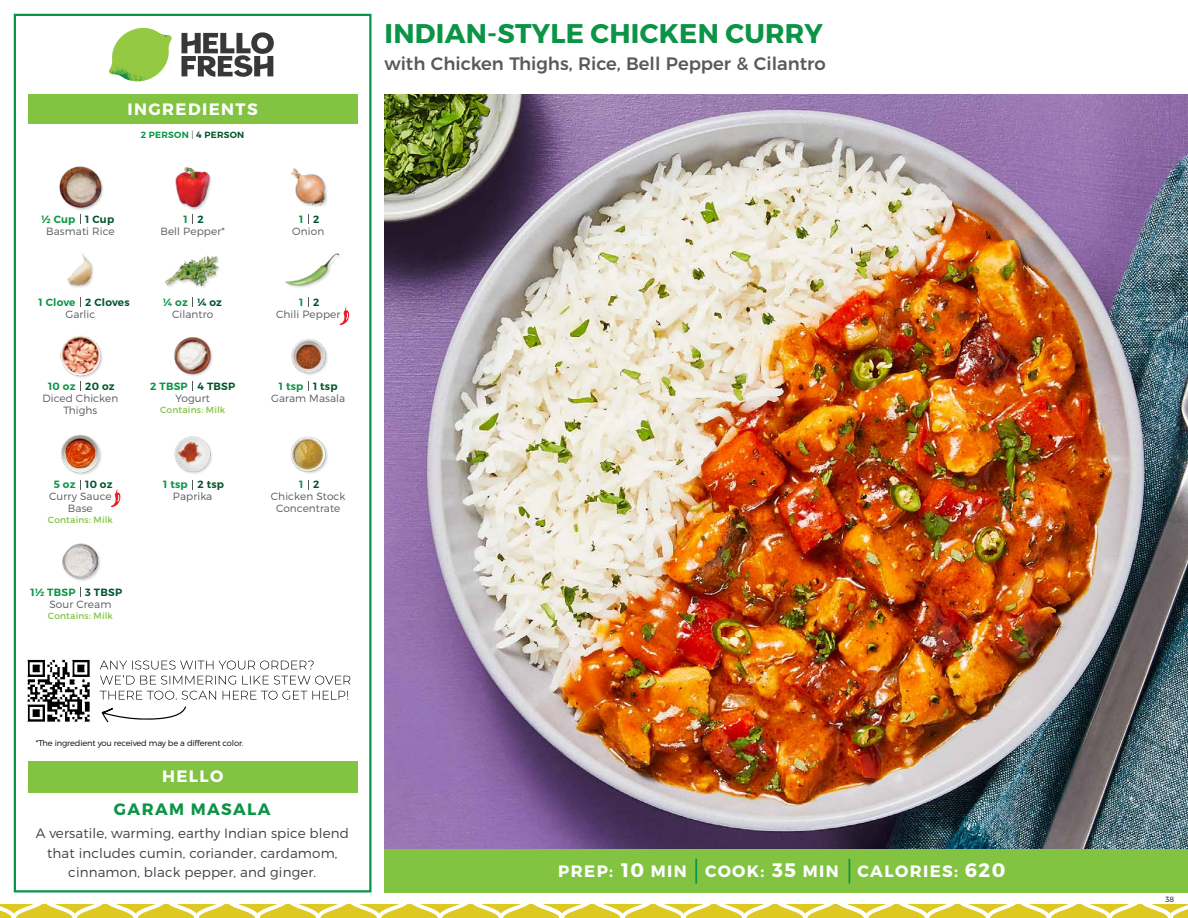
<style>
.page{position:relative;width:1188px;height:918px;background:#fff}
.page>*{position:absolute;margin:0;border:0;box-sizing:border-box;transform-origin:0 0}
.t1{font:700 27px "Montserrat";letter-spacing:.01em;color:#0b9446}
.t2{font:700 19.5px "Montserrat";color:#fff}
.t3{font:500 18px "Montserrat";color:#58595b}
.t4{font:700 16.5px "Montserrat";letter-spacing:.085em;color:#fff}
.t5{font:700 16.5px "Montserrat";letter-spacing:.085em;color:#0b9446}
.t6{font:300 13.5px/19.5px "Montserrat";letter-spacing:.01em;color:#414042;text-align:center}
.t7{font:300 10.5px/12px "Montserrat";letter-spacing:.01em;color:#58595b;text-align:center}
.t8{font:600 10.5px "Montserrat";letter-spacing:.02em;color:#00562c}
.t9{font:600 10.5px "Montserrat";letter-spacing:.02em;color:#0b9446}
.t10{font:9px "Montserrat";letter-spacing:.02em;color:#82c341}
.t11{font:600 9px "Montserrat";letter-spacing:.03em;color:#0b9446}
.t12{font:300 8.25px "Montserrat";letter-spacing:-.015em;color:#000}
.t13{font:300 7.5px "Montserrat";color:#000}
.s1{font-weight:300;color:#58595b}
.s2{color:#00562c}
.s3{font-size:19.5px}
</style>
<div class="page">
<svg style="left:0;top:904px;width:1188px;height:14px"></svg>
<div style="left:384px;top:849px;width:804px;height:43px;background:#82c341"></div>
<svg style="left:181px;top:32px;width:93px;height:45px"></svg>
<svg style="left:114px;top:28px;width:55px;height:36px"></svg>
<img style="left:143px;top:28px;width:29px;height:24px">
<img style="left:112px;top:48px;width:54px;height:10px">
<img style="left:109px;top:52px;width:55px;height:30px">
<img style="left:142px;top:58px;width:24px;height:23px">
<div style="left:28px;top:94px;width:330px;height:30px;background:#82c341"></div>
<div style="left:14px;top:14px;width:358px;height:878px;border:2px solid #0b9446"></div>
<div style="left:28px;top:761px;width:330px;height:31px;background:#82c341"></div>
<img style="left:165px;top:255px;width:54px;height:33px">
<img style="left:285px;top:253px;width:55px;height:45px">
<div style="left:176px;top:167px;width:37px;height:44px;background:#000;opacity:.2"></div>
<img style="left:175px;top:167px;width:38px;height:42px">
<img style="left:290px;top:168px;width:38px;height:39px">
<img style="left:67px;top:254px;width:27px;height:34px">
<div style="left:59px;top:166px;width:46px;height:45px;background:#000;opacity:.2"></div>
<img style="left:59px;top:166px;width:46px;height:43px">
<img style="left:174px;top:337px;width:39px;height:39px">
<img style="left:291px;top:339px;width:37px;height:36px">
<div style="left:61px;top:336px;width:43px;height:43px;background:#000;opacity:.2"></div>
<img style="left:60px;top:336px;width:44px;height:41px">
<img style="left:174px;top:436px;width:38px;height:38px">
<img style="left:290px;top:436px;width:38px;height:38px">
<img style="left:61px;top:434px;width:41px;height:41px">
<img style="left:62px;top:543px;width:38px;height:38px">
<hr style="left:695px;top:859px;width:2px;height:25px;background:#0b9446">
<svg style="left:849px;top:859px;width:1px;height:25px"></svg>
<svg style="left:340px;top:307px;width:9px;height:18px"></svg>
<img style="left:27px;top:659px;width:63px;height:63px">
<svg style="left:102px;top:706px;width:84px;height:17px"></svg>
<svg style="left:100px;top:691px;width:248px;height:9px"></svg>
<svg style="left:100px;top:675px;width:250px;height:10px"></svg>
<svg style="left:100px;top:661px;width:214px;height:8px"></svg>
<img style="left:384px;top:94px;width:804px;height:755px">
<svg style="left:111px;top:490px;width:9px;height:17px"></svg>
<h3 class="t4" style="left:128px;top:99px;width:132px">INGREDIENTS</h3>
<p class="t11" style="left:141px;top:129px;width:105px">2 PERSON <span class="s1">|</span> <span class="s2">4 PERSON</span></p>
<p class="t9" style="left:41px;top:212px;width:36px">½ Cup</p>
<p class="t8" style="left:85px;top:212px;width:31px">1 Cup</p>
<p class="t8" style="left:198px;top:212px;width:8px">2</p>
<p class="t8" style="left:313px;top:212px;width:8px">2</p>
<p class="t9" style="left:184px;top:212px;width:6px">1</p>
<p class="t9" style="left:299px;top:212px;width:6px">1</p>
<p class="t7" style="left:46px;top:225px;width:70px">Basmati Rice</p>
<p class="t7" style="left:160px;top:225px;width:66px">Bell Pepper*</p>
<p class="t7" style="left:292px;top:225px;width:34px">Onion</p>
<p class="t9" style="left:39px;top:296px;width:38px">1 Clove</p>
<p class="t8" style="left:85px;top:296px;width:46px">2 Cloves</p>
<p class="t8" style="left:198px;top:296px;width:26px">¼ oz</p>
<p class="t8" style="left:313px;top:296px;width:8px">2</p>
<p class="t9" style="left:163px;top:296px;width:26px">¼ oz</p>
<p class="t9" style="left:299px;top:296px;width:6px">1</p>
<p class="t7" style="left:65px;top:308px;width:32px">Garlic</p>
<p class="t7" style="left:172px;top:308px;width:43px">Cilantro</p>
<p class="t7" style="left:276px;top:308px;width:66px">Chili Pepper</p>
<p class="t9" style="left:48px;top:380px;width:29px">10 oz</p>
<p class="t8" style="left:85px;top:380px;width:31px">20 oz</p>
<p class="t9" style="left:150px;top:380px;width:39px">2 TBSP</p>
<p class="t9" style="left:279px;top:380px;width:26px">1 tsp</p>
<p class="t8" style="left:198px;top:380px;width:39px">4 TBSP</p>
<p class="t8" style="left:313px;top:380px;width:26px">1 tsp</p>
<p class="t7" style="left:42px;top:392px;width:77px">Diced Chicken<br>Thighs</p>
<p class="t7" style="left:175px;top:392px;width:36px">Yogurt</p>
<p class="t10" style="left:160px;top:404px;width:67px">Contains: Milk</p>
<p class="t7" style="left:271px;top:392px;width:76px">Garam Masala</p>
<p class="t9" style="left:54px;top:478px;width:23px">5 oz</p>
<p class="t8" style="left:85px;top:478px;width:29px">10 oz</p>
<p class="t8" style="left:198px;top:478px;width:28px">2 tsp</p>
<p class="t8" style="left:313px;top:478px;width:8px">2</p>
<p class="t9" style="left:163px;top:478px;width:26px">1 tsp</p>
<p class="t9" style="left:299px;top:478px;width:6px">1</p>
<p class="t7" style="left:49px;top:490px;width:64px">Curry Sauce<br>Base</p>
<p class="t10" style="left:48px;top:514px;width:67px">Contains: Milk</p>
<p class="t7" style="left:173px;top:490px;width:41px">Paprika</p>
<p class="t7" style="left:271px;top:490px;width:76px">Chicken Stock<br>Concentrate</p>
<p class="t9" style="left:31px;top:586px;width:46px">1½ TBSP</p>
<p class="t8" style="left:85px;top:586px;width:38px">3 TBSP</p>
<p class="t7" style="left:49px;top:598px;width:63px">Sour Cream</p>
<p class="t10" style="left:48px;top:610px;width:67px">Contains: Milk</p>
<h1 class="t1" style="left:385px;top:17px;width:440px">INDIAN-STYLE CHICKEN CURRY</h1>
<h3 class="t3" style="left:384px;top:49px;width:443px">with Chicken Thighs, Rice, Bell Pepper &amp; Cilantro</h3>
<p class="t12" style="left:36px;top:738px;width:209px">*The ingredient you received may be a different color.</p>
<h3 class="t4" style="left:162px;top:766px;width:63px">HELLO</h3>
<h3 class="t5" style="left:114px;top:799px;width:158px">GARAM MASALA</h3>
<p class="t6" style="left:36px;top:823px;width:315px">A versatile, warming, earthy Indian spice blend that includes cumin, coriander, cardamom, cinnamon, black pepper, and ginger.</p>
<h3 class="t4" style="left:621px;top:861px;width:67px"><span class="s3">10</span> MIN</h3>
<h3 class="t4" style="left:772px;top:861px;width:68px"><span class="s3">35</span> MIN</h3>
<h2 class="t2" style="left:965px;top:858px;width:42px">620</h2>
<h3 class="t4" style="left:558px;top:861px;width:56px">PREP:</h3>
<h3 class="t4" style="left:705px;top:861px;width:61px">COOK:</h3>
<h3 class="t4" style="left:858px;top:861px;width:102px">CALORIES:</h3>
<p class="t13" style="left:1166px;top:895px;width:10px">38</p>
</div>
